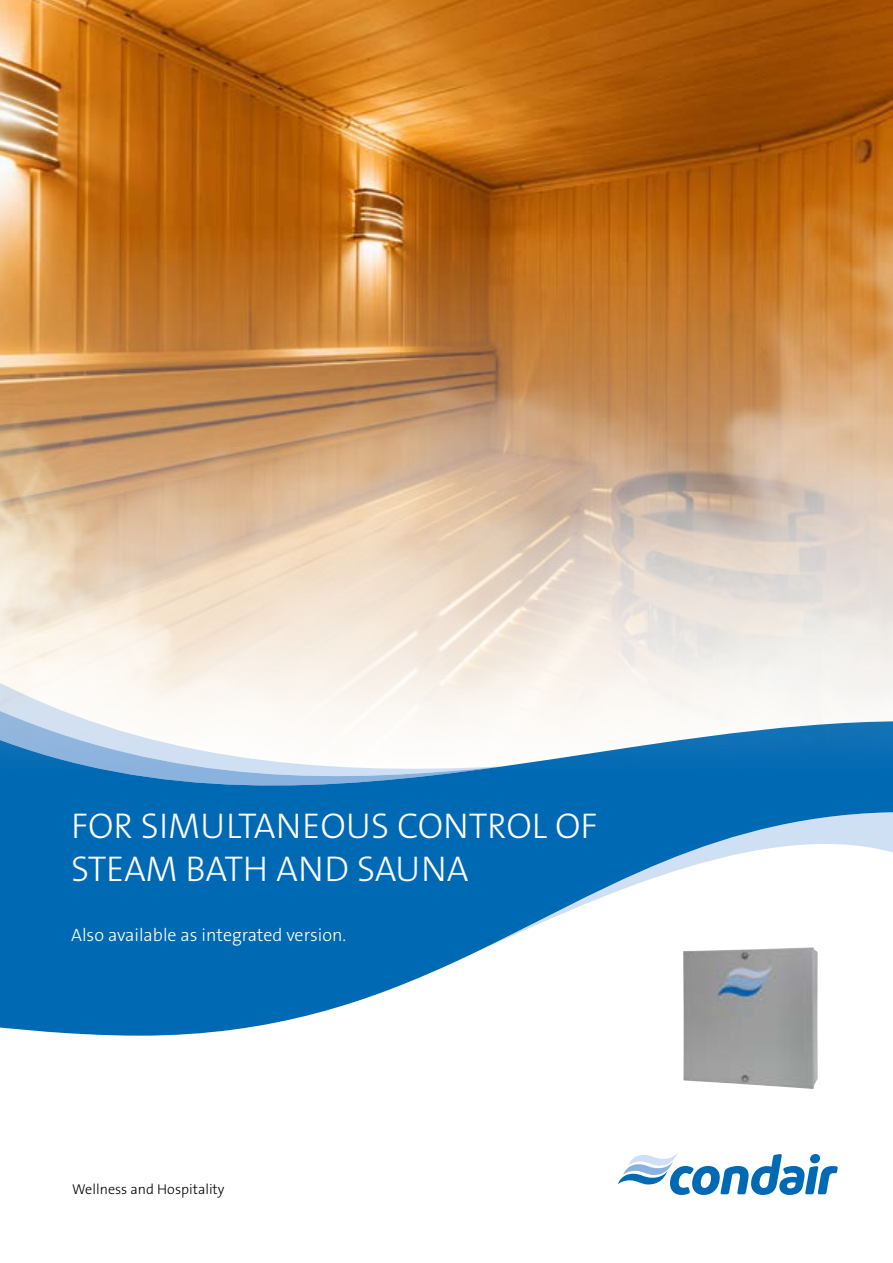
<style>
.page{position:relative;width:893px;height:1263px;background:#fff}
.page>*{position:absolute;margin:0;border:0;box-sizing:border-box;transform-origin:0 0}
.t1{font:300 36px/43.2px "The Sans B3";color:#fff}
.t2{font:300 18px "The Sans B3";color:#fff}
.t3{font:300 14.25px "The Sans B3";color:#000}
</style>
<div class="page">
<svg style="left:0;top:791px;width:893px;height:245px;fill:#0069b4"></svg>
<svg style="left:618px;top:1153px;width:220px;height:42px"></svg>
<img style="left:683px;top:947px;width:135px;height:142px">
<img style="left:0;top:0;width:893px;height:791px">
<p class="t1" style="left:71px;top:805px;width:528px">FOR SIMULTANEOUS CONTROL OF<br>STEAM BATH AND SAUNA</p>
<p class="t2" style="left:71px;top:925px;width:277px">Also available as integrated version.</p>
<p class="t3" style="left:72px;top:1182px;width:154px">Wellness and Hospitality</p>
</div>
